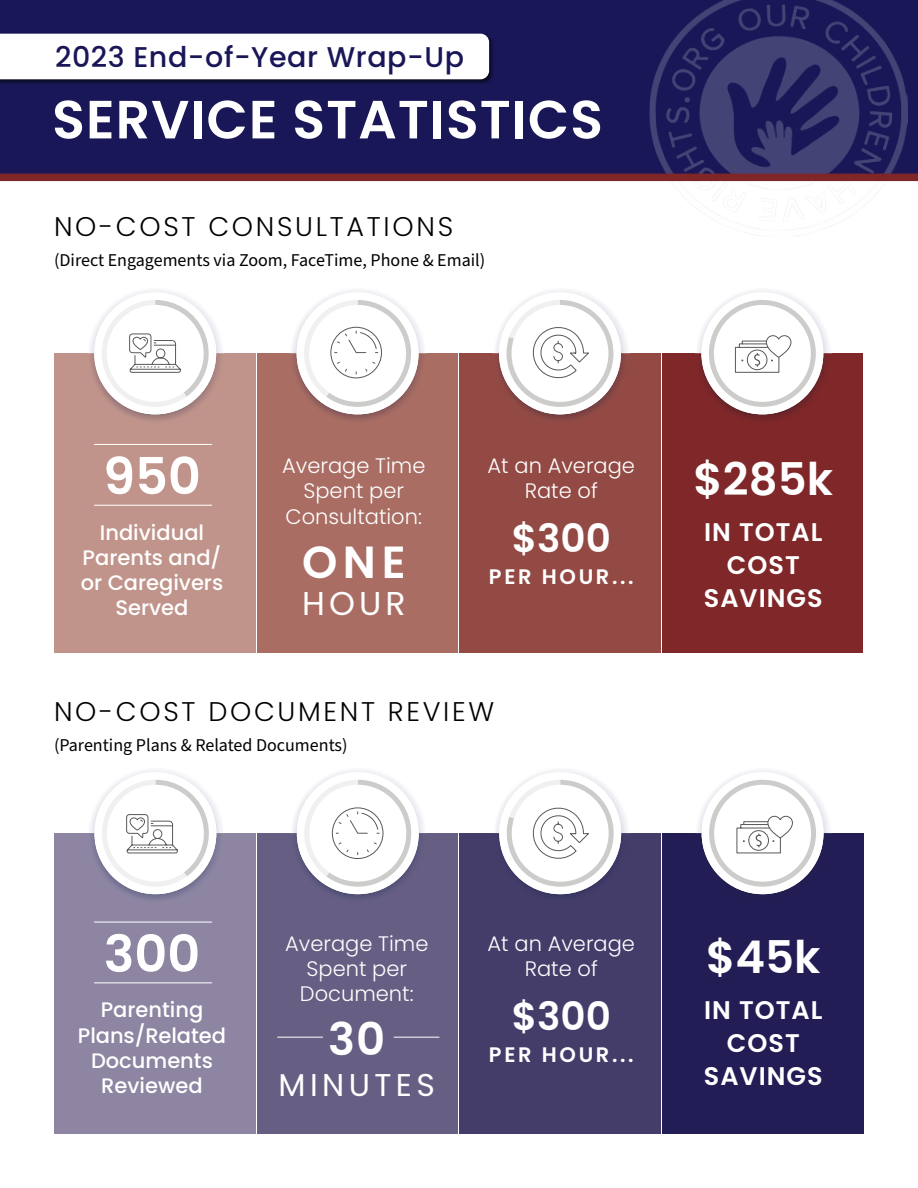
<style>
.page{position:relative;width:918px;height:1188px;background:#fff}
.page>*{position:absolute;margin:0;border:0;box-sizing:border-box;transform-origin:0 0}
.t1{font:600 53.7px "Poppins";letter-spacing:.02em;color:#fff}
.t2{font:600 51px "Poppins";color:#fff}
.t3{font:600 45px "Poppins";color:#fff}
.t4{font:600 39px "Poppins";color:#fff}
.t5{font:33px "Poppins";color:#fff}
.t6{font:31.5px "Poppins";letter-spacing:.14em;color:#fff}
.t7{font:500 28.5px "Poppins";letter-spacing:.02em;color:#191757}
.t8{font:300 27px "Poppins";letter-spacing:.1em;color:#000}
.t9{font:600 25.5px/33px "Poppins";letter-spacing:.04em;color:#fff;text-align:center}
.t10{font:300 21px/25.2px "Poppins";color:#fff;text-align:center}
.t11{font:500 21px/25.2px "Poppins";color:#fff;text-align:center}
.t12{font:600 21px "Poppins";letter-spacing:.125em;color:#fff}
.t13{font:18px "Source Sans Pro";color:#000}
</style>
<div class="page">
<div style="left:54px;top:353px;width:202px;height:300px;background:#c0948b"></div>
<div style="left:256px;top:353px;width:203px;height:300px;background:#a96d63"></div>
<div style="left:459px;top:353px;width:202px;height:300px;background:#934a44"></div>
<div style="left:661px;top:353px;width:203px;height:300px;background:#7f2729"></div>
<hr style="left:256px;top:330px;width:1px;height:323px;background:#fff">
<hr style="left:458px;top:330px;width:1px;height:323px;background:#fff">
<hr style="left:661px;top:330px;width:1px;height:323px;background:#fff">
<hr style="left:863px;top:330px;width:1px;height:323px;background:#fff">
<div style="left:54px;top:833px;width:203px;height:301px;background:#8d85a2"></div>
<div style="left:257px;top:833px;width:202px;height:301px;background:#675e83"></div>
<div style="left:661px;top:833px;width:203px;height:301px;background:#221e55"></div>
<div style="left:459px;top:833px;width:202px;height:301px;background:#443d6a"></div>
<hr style="left:256px;top:810px;width:1px;height:324px;background:#fff">
<hr style="left:459px;top:810px;width:1px;height:324px;background:#fff">
<hr style="left:661px;top:810px;width:1px;height:324px;background:#fff">
<hr style="left:94px;top:444px;width:118px;height:1px;background:#fff">
<hr style="left:94px;top:922px;width:118px;height:1px;background:#fff">
<hr style="left:394px;top:1037px;width:45px;height:1px;background:#fff">
<hr style="left:277px;top:1037px;width:46px;height:1px;background:#fff">
<hr style="left:94px;top:505px;width:118px;height:1px;background:#fff">
<hr style="left:94px;top:982px;width:118px;height:1px;background:#fff">
<svg style="left:87px;top:290px;width:138px;height:131px"></svg>
<svg style="left:90px;top:770px;width:132px;height:130px"></svg>
<svg style="left:290px;top:290px;width:137px;height:130px"></svg>
<svg style="left:290px;top:770px;width:137px;height:129px"></svg>
<svg style="left:695px;top:290px;width:137px;height:129px"></svg>
<svg style="left:695px;top:770px;width:137px;height:125px"></svg>
<svg style="left:493px;top:290px;width:137px;height:130px"></svg>
<svg style="left:493px;top:770px;width:137px;height:126px"></svg>
<div style="left:0;top:0;width:918px;height:174px;background:#191757"></div>
<div style="left:0;top:33px;width:495px;height:52px;background:#000;opacity:.6"></div>
<div style="left:0;top:34px;width:489px;height:45px;background:#fff"></div>
<img style="left:650px;top:0;width:258px;height:236px">
<div style="left:0;top:174px;width:918px;height:7px;background:#7f2629"></div>
<h3 class="t7" style="left:55px;top:40px;width:411px">2023 End-of-Year Wrap-Up</h3>
<h1 class="t1" style="left:52px;top:88px;width:552px">SERVICE STATISTICS</h1>
<p class="t8" style="left:54px;top:211px;width:401px">NO-COST CONSULTATIONS</p>
<p class="t13" style="left:54px;top:248px;width:433px">(Direct Engagements via Zoom, FaceTime, Phone &amp; Email)</p>
<h2 class="t2" style="left:103px;top:447px;width:99px">950</h2>
<p class="t11" style="left:81px;top:520px;width:144px">Individual<br>Parents and/ or Caregivers<br>Served</p>
<p class="t10" style="left:282px;top:453px;width:145px">Average Time<br>Spent per<br>Consultation:</p>
<h3 class="t3" style="left:302px;top:536px;width:105px">ONE</h3>
<h3 class="t5" style="left:302px;top:584px;width:105px">HOUR</h3>
<p class="t10" style="left:488px;top:453px;width:149px">At an Average<br>Rate of</p>
<h3 class="t4" style="left:512px;top:516px;width:101px">$300</h3>
<p class="t12" style="left:489px;top:564px;width:146px">PER HOUR...</p>
<p class="t8" style="left:54px;top:696px;width:442px">NO-COST DOCUMENT REVIEW</p>
<p class="t13" style="left:54px;top:733px;width:295px">(Parenting Plans &amp; Related Documents)</p>
<h3 class="t3" style="left:694px;top:453px;width:141px">$285k</h3>
<p class="t9" style="left:704px;top:516px;width:120px">IN TOTAL<br>COST<br>SAVINGS</p>
<h2 class="t2" style="left:104px;top:924px;width:98px">300</h2>
<p class="t11" style="left:78px;top:997px;width:149px">Parenting<br>Plans/Related<br>Documents<br>Reviewed</p>
<p class="t10" style="left:285px;top:931px;width:145px">Average Time<br>Spent per<br>Document:</p>
<h3 class="t3" style="left:328px;top:1013px;width:59px">30</h3>
<h3 class="t6" style="left:279px;top:1066px;width:158px">MINUTES</h3>
<p class="t10" style="left:488px;top:931px;width:149px">At an Average<br>Rate of</p>
<h3 class="t4" style="left:512px;top:993px;width:101px">$300</h3>
<p class="t12" style="left:489px;top:1042px;width:146px">PER HOUR...</p>
<h3 class="t3" style="left:706px;top:931px;width:116px">$45k</h3>
<p class="t9" style="left:704px;top:994px;width:120px">IN TOTAL<br>COST<br>SAVINGS</p>
</div>
